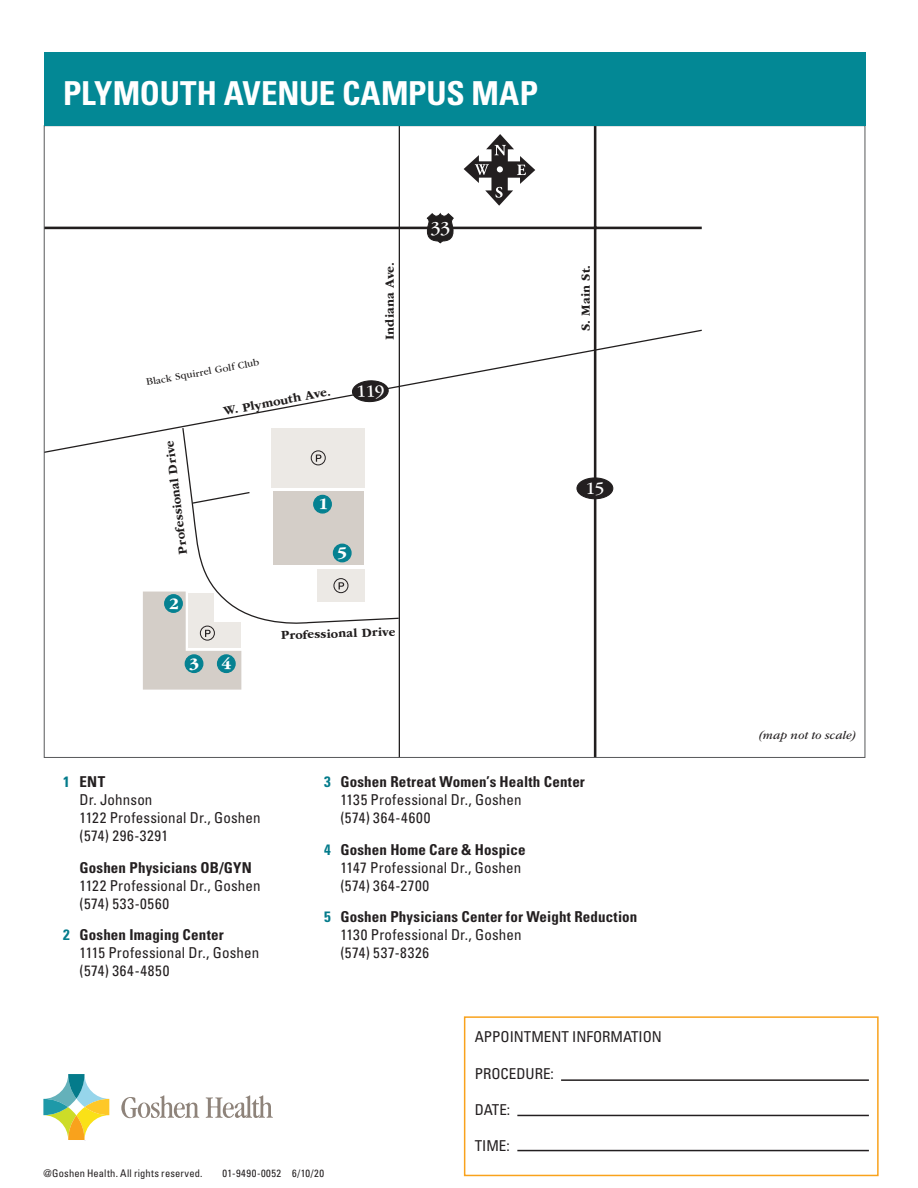
<style>
.page{position:relative;width:918px;height:1188px;background:#fff}
.page>*{position:absolute;margin:0;border:0;box-sizing:border-box;transform-origin:0 0}
.t1{font:700 condensed 33px "Univers";letter-spacing:-.005em;color:#fff}
.t2{font:19.05px "ITC Garamond Std";color:#fff}
.t3{font:18px "ITC Garamond Std";color:#fff}
.black_body{font:condensed 15px/18px "Univers LT Std";letter-spacing:.01em;color:#231f20}
.black_body-2{font:700 condensed 15px/18px "Univers LT Std";letter-spacing:.01em;color:#231f20}
.t4{font:condensed 15px "Univers";color:#231f20}
.t5{font:700 12.9px "ITC Garamond Std";letter-spacing:.01em;color:#211e1e}
.t6{font:italic 12px "ITC Garamond Std";letter-spacing:.01em;color:#231f20}
.t7{font:condensed 10.5px "Univers";letter-spacing:.02em;color:#231f20}
.t8{font:condensed 10.5px "Univers";letter-spacing:.05em;color:#231f20}
.t9{font:10.35px "ITC Garamond Std";color:#211e1e}
.s1{font-weight:700;color:#047b8b}
.s2{font-weight:700}
.s3{color:#047b8b}
.s4{font-weight:400}
</style>
<div class="page">
<svg style="left:46px;top:127px;width:656px;height:629px"></svg>
<svg style="left:182px;top:427px;width:218px;height:201px"></svg>
<div style="left:314px;top:495px;width:17px;height:18px;background:#058191;border-radius:50%"></div>
<div style="left:313px;top:495px;width:19px;height:19px;border:1px solid #058191;border-radius:50%"></div>
<div style="left:333px;top:544px;width:18px;height:18px;background:#058191;border-radius:50%"></div>
<div style="left:333px;top:544px;width:19px;height:18px;border:1px solid #058191;border-radius:50%"></div>
<svg style="left:422px;top:212px;width:36px;height:32px"></svg>
<div style="left:352px;top:380px;width:36px;height:22px;background:#231f20;border-radius:50%"></div>
<div style="left:352px;top:380px;width:37px;height:23px;border:1px solid #211e1e;border-radius:50%"></div>
<svg style="left:191px;top:491px;width:60px;height:14px"></svg>
<div style="left:272px;top:428px;width:93px;height:60px;background:#ece9e5"></div>
<svg style="left:316px;top:455px;width:5px;height:7px"></svg>
<div style="left:311px;top:450px;width:15px;height:15px;border:1px solid #231f20;border-radius:50%"></div>
<div style="left:317px;top:569px;width:48px;height:33px;background:#ece9e5"></div>
<svg style="left:339px;top:582px;width:5px;height:7px"></svg>
<div style="left:334px;top:578px;width:14px;height:15px;border:1px solid #231f20;border-radius:50%"></div>
<svg style="left:464px;top:134px;width:71px;height:72px"></svg>
<div style="left:44px;top:52px;width:821px;height:73px;background:#038895"></div>
<svg style="left:43px;top:1074px;width:66px;height:67px"></svg>
<svg style="left:121px;top:1095px;width:78px;height:23px"></svg>
<svg style="left:206px;top:1095px;width:67px;height:23px"></svg>
<div style="left:464px;top:1016px;width:415px;height:160px;border:2px solid #f9a21c"></div>
<hr style="left:561px;top:1079px;width:308px;height:2px;background:#231f20">
<hr style="left:517px;top:1115px;width:352px;height:1px;background:#231f20">
<hr style="left:517px;top:1150px;width:352px;height:1px;background:#231f20">
<svg style="left:143px;top:592px;width:98px;height:98px;background:#cad0cd"></svg>
<p class="t1" style="left:63px;top:73px;width:477px">PLYMOUTH AVENUE CAMPUS MAP</p>
<p class="t9" style="left:145px;top:376px;width:116px;rotate:-10deg">Black Squirrel Golf Club</p>
<p class="t5" style="left:176px;top:555px;width:116px;rotate:-97deg">Professional Drive</p>
<p class="t5" style="left:222px;top:405px;width:110px;rotate:-11deg">W. Plymouth Ave.</p>
<p class="t5" style="left:383px;top:340px;width:79px;rotate:-90deg">Indiana Ave.</p>
<p class="t5" style="left:281px;top:628px;width:116px;rotate:-2deg">Professional Drive</p>
<p class="t2" style="left:430px;top:218px;width:21px">33</p>
<p class="t5" style="left:579px;top:331px;width:68px;rotate:-90deg">S. Main St.</p>
<p class="t3" style="left:586px;top:478px;width:20px">15</p>
<p class="black_body" style="left:80px;top:773px;width:183px;text-indent:-16px"><span class="s1">1</span> <span class="s2">ENT<br></span>Dr. Johnson<br>1122 Professional Dr., Goshen (574) 296-3291</p>
<p class="black_body" style="left:80px;top:858px;width:183px"><span class="s2">Goshen Physicians OB/GYN<br></span>1122 Professional Dr., Goshen (574) 533-0560</p>
<p class="black_body" style="left:80px;top:926px;width:181px;text-indent:-16px"><span class="s1">2</span> <span class="s2">Goshen Imaging Center<br></span>1115 Professional Dr., Goshen (574) 364-4850</p>
<p class="black_body" style="left:340px;top:773px;width:246px;text-indent:-16px"><span class="s1">3</span> <span class="s2">Goshen Retreat Women’s Health Center<br></span>1135 Professional Dr., Goshen<br>(574) 364-4600</p>
<p class="black_body" style="left:340px;top:840px;width:187px;text-indent:-16px"><span class="s1">4</span> <span class="s2">Goshen Home Care &amp; Hospice<br></span>1147 Professional Dr., Goshen (574) 364-2700</p>
<p class="black_body-2" style="left:340px;top:908px;width:298px;text-indent:-16px"><span class="s3">5</span> Goshen Physicians Center for Weight Reduction<br><span class="s4">1130 Professional Dr., Goshen<br>(574) 537-8326</span></p>
<p class="t4" style="left:475px;top:1027px;width:189px">APPOINTMENT INFORMATION</p>
<p class="t4" style="left:475px;top:1065px;width:81px">PROCEDURE:</p>
<p class="t4" style="left:475px;top:1101px;width:37px">DATE:</p>
<p class="t4" style="left:475px;top:1137px;width:36px">TIME:</p>
<p class="t7" style="left:43px;top:1167px;width:161px">@Goshen Health. All rights reserved.</p>
<p class="t8" style="left:223px;top:1167px;width:103px">01-9490-0052 6/10/20</p>
<p class="t6" style="left:759px;top:728px;width:99px">(map not to scale)</p>
</div>
